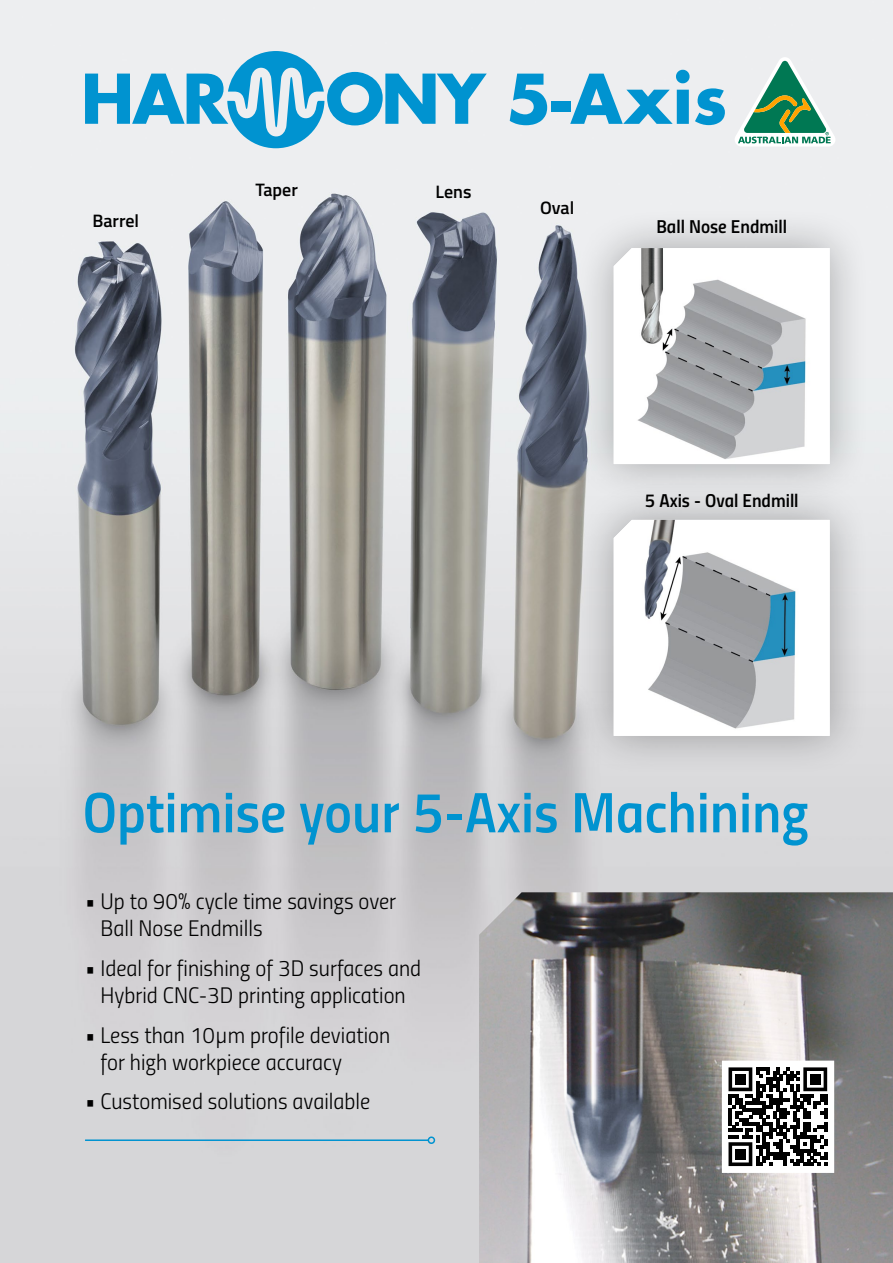
<style>
.page{position:relative;width:893px;height:1263px;background:#fff}
.page>*{position:absolute;margin:0;border:0;box-sizing:border-box;transform-origin:0 0}
.t1{font:700 66.6px "Futura";color:#0093d0}
.t2{font:57.15px "Titillium Semibold Upright";color:#0093d0}
.t3{font:22.5px/27px "Titillium Light Upright";color:#000}
.t4{font:18.75px "Titillium Semibold Upright";color:#000}
.t5{font:600 18px "Titillium";color:#000}
</style>
<div class="page">
<img style="left:0;top:0;width:893px;height:1263px">
<img style="left:479px;top:892px;width:414px;height:371px">
<hr style="left:85px;top:1139px;width:343px;height:2px;background:#0093d0">
<div style="left:428px;top:1136px;width:7px;height:8px;border:2px solid #0093d0;border-radius:50%"></div>
<div style="left:573px;top:208px;width:297px;height:297px;background:#000;opacity:.3"></div>
<img style="left:614px;top:248px;width:216px;height:216px">
<div style="left:573px;top:479px;width:297px;height:297px;background:#000;opacity:.3"></div>
<img style="left:614px;top:520px;width:216px;height:216px">
<svg style="left:735px;top:57px;width:100px;height:90px"></svg>
<svg style="left:85px;top:51px;width:402px;height:97px;background:#99cee4"></svg>
<svg style="left:720px;top:1059px;width:116px;height:115px"></svg>
<p class="t5" style="left:92px;top:207px;width:48px">Barrel</p>
<p class="t5" style="left:255px;top:177px;width:44px">Taper</p>
<p class="t5" style="left:435px;top:178px;width:37px">Lens</p>
<p class="t1" style="left:506px;top:51px;width:222px">5-Axis</p>
<p class="t5" style="left:540px;top:194px;width:36px">Oval</p>
<p class="t4" style="left:656px;top:212px;width:132px">Ball Nose Endmill</p>
<p class="t4" style="left:645px;top:487px;width:155px">5 Axis - Oval Endmill</p>
<p class="t2" style="left:83px;top:769px;width:727px">Optimise your 5-Axis Machining</p>
<p class="t3" style="left:100px;top:887px;width:297px;text-indent:-15px">• Up to 90% cycle time savings over<br>Ball Nose Endmills</p>
<p class="t3" style="left:85px;top:953px;width:338px;text-align:center">• Ideal for finishing of 3D surfaces and<br>Hybrid CNC-3D printing application</p>
<p class="t3" style="left:100px;top:1020px;width:291px;text-indent:-15px">• Less than 10μm profile deviation for high workpiece accuracy</p>
<p class="t3" style="left:85px;top:1087px;width:287px">• Customised solutions available</p>
</div>
